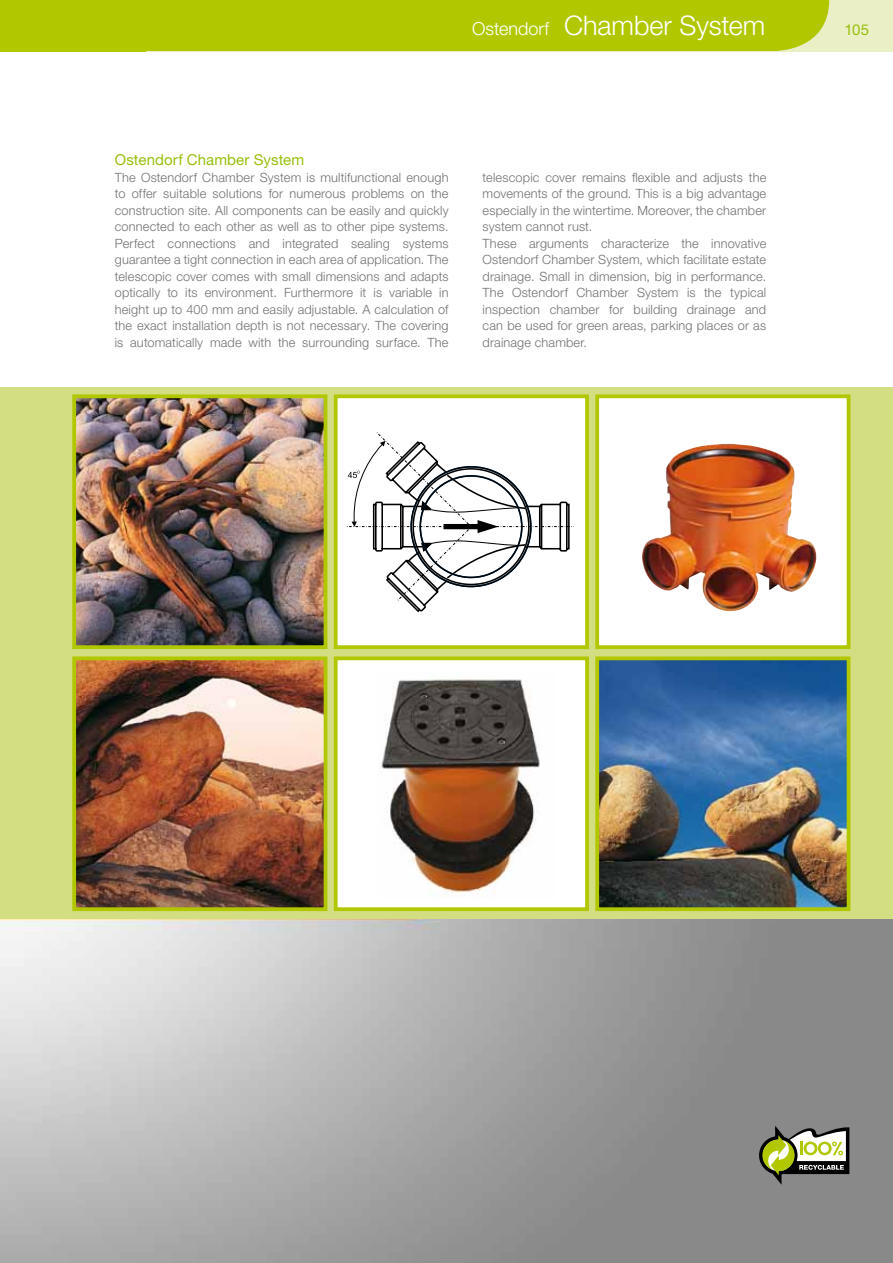
<style>
.page{position:relative;width:893px;height:1263px;background:#fff}
.page>*{position:absolute;margin:0;border:0;box-sizing:border-box;transform-origin:0 0}
.t1{font:300 27px "Helvetica Neue";letter-spacing:-.005em;color:#fff}
.t2{font:15px "Helvetica Neue";letter-spacing:.005em;color:#97bf0d}
.t3{font:300 12.75px/16.5px "Helvetica Neue";letter-spacing:.015em;color:#707172;text-align:justify}
.s1{font-size:18px}
</style>
<div class="page">
<img style="left:0;top:918px;width:893px;height:345px">
<div style="left:0;top:387px;width:893px;height:531px;background:#d3de82"></div>
<img style="left:77px;top:399px;width:245px;height:245px">
<div style="left:72px;top:394px;width:255px;height:255px;border:4px solid #b1c800"></div>
<img style="left:77px;top:661px;width:245px;height:245px">
<div style="left:72px;top:656px;width:255px;height:255px;border:4px solid #b1c800"></div>
<img style="left:600px;top:661px;width:245px;height:245px">
<div style="left:595px;top:656px;width:255px;height:255px;border:4px solid #b1c800"></div>
<svg style="left:758px;top:1127px;width:91px;height:57px"></svg>
<div style="left:334px;top:394px;width:255px;height:255px;background:#fff;border:4px solid #b1c800"></div>
<svg style="left:347px;top:432px;width:227px;height:181px"></svg>
<div style="left:595px;top:394px;width:255px;height:255px;background:#fff;border:4px solid #b1c800"></div>
<img style="left:642px;top:444px;width:174px;height:168px">
<div style="left:0;top:0;width:893px;height:51px;background:#eaefc5"></div>
<div style="left:146px;top:0;width:683px;height:51px;background:#b1c800"></div>
<div style="left:0;top:0;width:146px;height:51px;background:#b1c800"></div>
<div style="left:334px;top:656px;width:255px;height:255px;background:#fff;border:4px solid #b1c800"></div>
<img style="left:381px;top:679px;width:159px;height:218px">
<h1 class="t1" style="left:472px;top:9px;width:295px"><span class="s1">Ostendorf</span> Chamber System</h1>
<p class="t2" style="left:845px;top:20px;width:26px">105</p>
<p class="t2" style="left:115px;top:151px;width:191px">Ostendorf Chamber System</p>
<p class="t3" style="left:115px;top:169px;width:335px">The Ostendorf Chamber System is multifunctional enough to offer suitable solutions for numerous problems on the construction site. All components can be easily and quickly connected to each other as well as to other pipe systems.<br>Perfect connections and integrated sealing systems guarantee a tight connection in each area of application. The telescopic cover comes with small dimensions and adapts optically to its environment. Furthermore it is variable in height up to 400 mm and easily adjustable. A calculation of the exact installation depth is not necessary. The covering is automatically made with the surrounding surface. The</p>
<p class="t3" style="left:483px;top:169px;width:285px;text-align:left">telescopic cover remains flexible and adjusts the movements of the ground. This is a big advantage especially in the wintertime. Moreover, the chamber system cannot rust.<br>These arguments characterize the innovative Ostendorf Chamber System, which facilitate estate drainage. Small in dimension, big in performance.<br>The Ostendorf Chamber System is the typical inspection chamber for building drainage and can be used for green areas, parking places or as drainage chamber.</p>
</div>
